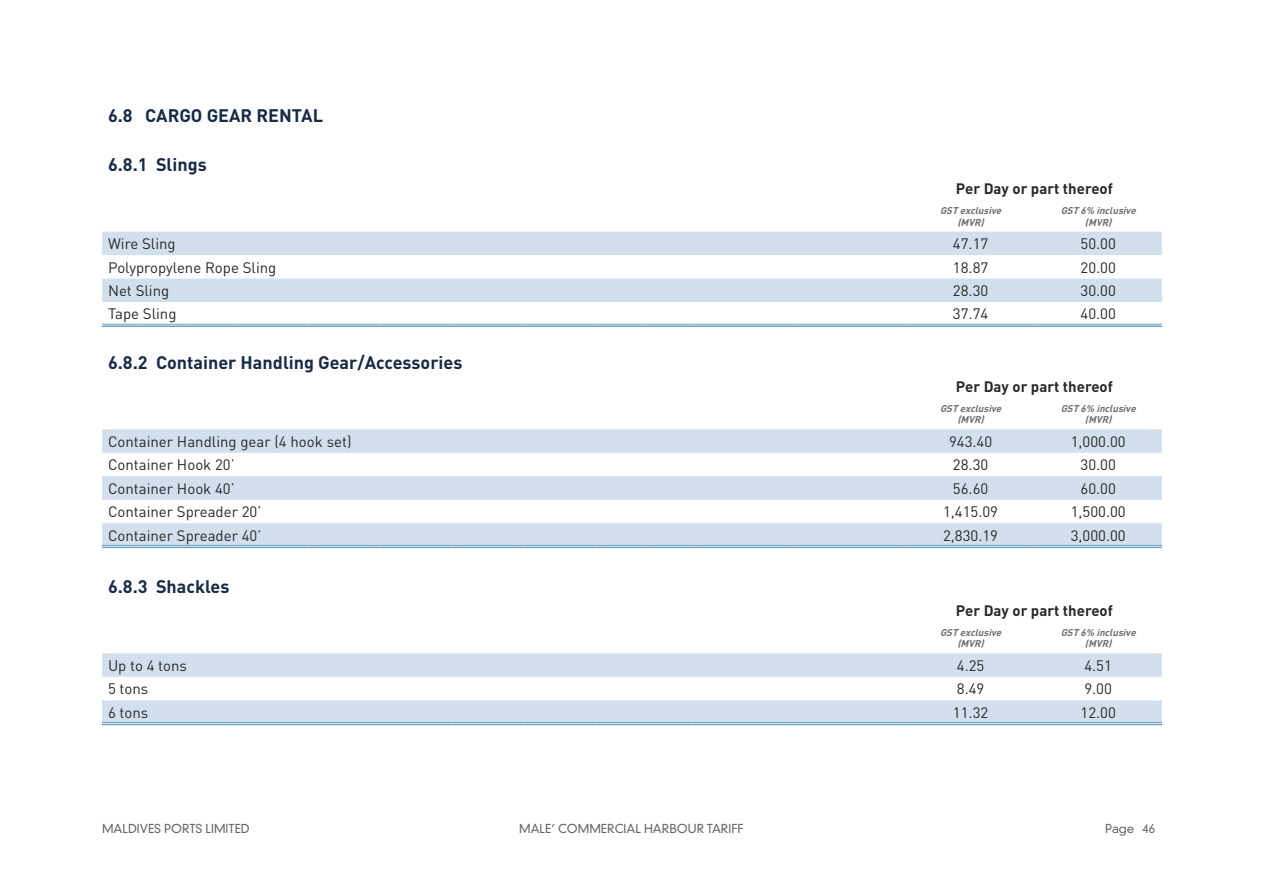
<style>
.page{position:relative;width:1263px;height:893px;background:#fff}
.page>*{position:absolute;margin:0;border:0;box-sizing:border-box;transform-origin:0 0}
.t1{font:700 18px "DIN Pro";color:#172a46}
.t2{font:15px "DIN Pro";color:#292829}
.t3{font:700 15px "DIN Pro";color:#292829}
.t4{font:300 12px "DIN Neuzeit Grotesk Std";color:#636466}
.t5{font:italic 700 9.75px/11.7px "DIN Pro";color:#6d6e71;text-align:center}
</style>
<div class="page">
<svg style="left:102px;top:232px;width:1060px;height:313px"></svg>
<hr style="left:102px;top:324px;width:39px;height:1px;background:#6ba1c1">
<hr style="left:102px;top:325px;width:39px;height:2px;background:#6ba1c1">
<hr style="left:141px;top:324px;width:44px;height:1px;background:#6ba1c1">
<hr style="left:141px;top:325px;width:44px;height:2px;background:#6ba1c1">
<hr style="left:185px;top:324px;width:51px;height:1px;background:#6ba1c1">
<hr style="left:185px;top:325px;width:51px;height:2px;background:#6ba1c1">
<hr style="left:236px;top:324px;width:72px;height:1px;background:#6ba1c1">
<hr style="left:236px;top:325px;width:72px;height:2px;background:#6ba1c1">
<hr style="left:308px;top:324px;width:72px;height:1px;background:#6ba1c1">
<hr style="left:308px;top:325px;width:72px;height:2px;background:#6ba1c1">
<hr style="left:380px;top:324px;width:72px;height:1px;background:#6ba1c1">
<hr style="left:380px;top:325px;width:72px;height:2px;background:#6ba1c1">
<hr style="left:452px;top:324px;width:72px;height:1px;background:#6ba1c1">
<hr style="left:452px;top:325px;width:72px;height:2px;background:#6ba1c1">
<hr style="left:524px;top:324px;width:72px;height:1px;background:#6ba1c1">
<hr style="left:524px;top:325px;width:72px;height:2px;background:#6ba1c1">
<hr style="left:596px;top:324px;width:50px;height:1px;background:#6ba1c1">
<hr style="left:596px;top:325px;width:50px;height:2px;background:#6ba1c1">
<hr style="left:646px;top:324px;width:46px;height:1px;background:#6ba1c1">
<hr style="left:646px;top:325px;width:46px;height:2px;background:#6ba1c1">
<hr style="left:692px;top:324px;width:107px;height:1px;background:#6ba1c1">
<hr style="left:692px;top:325px;width:107px;height:2px;background:#6ba1c1">
<hr style="left:799px;top:324px;width:108px;height:1px;background:#6ba1c1">
<hr style="left:799px;top:325px;width:108px;height:2px;background:#6ba1c1">
<hr style="left:907px;top:324px;width:127px;height:1px;background:#6ba1c1">
<hr style="left:907px;top:325px;width:127px;height:2px;background:#6ba1c1">
<hr style="left:1034px;top:324px;width:128px;height:1px;background:#6ba1c1">
<hr style="left:1034px;top:325px;width:128px;height:2px;background:#6ba1c1">
<hr style="left:102px;top:545px;width:39px;height:1px;background:#6ba1c1">
<hr style="left:102px;top:547px;width:39px;height:1px;background:#6ba1c1">
<hr style="left:141px;top:545px;width:44px;height:1px;background:#6ba1c1">
<hr style="left:141px;top:547px;width:44px;height:1px;background:#6ba1c1">
<hr style="left:185px;top:545px;width:51px;height:1px;background:#6ba1c1">
<hr style="left:185px;top:547px;width:51px;height:1px;background:#6ba1c1">
<hr style="left:236px;top:545px;width:72px;height:1px;background:#6ba1c1">
<hr style="left:236px;top:547px;width:72px;height:1px;background:#6ba1c1">
<hr style="left:308px;top:545px;width:72px;height:1px;background:#6ba1c1">
<hr style="left:308px;top:547px;width:72px;height:1px;background:#6ba1c1">
<hr style="left:380px;top:545px;width:72px;height:1px;background:#6ba1c1">
<hr style="left:380px;top:547px;width:72px;height:1px;background:#6ba1c1">
<hr style="left:452px;top:545px;width:72px;height:1px;background:#6ba1c1">
<hr style="left:452px;top:547px;width:72px;height:1px;background:#6ba1c1">
<hr style="left:524px;top:545px;width:72px;height:1px;background:#6ba1c1">
<hr style="left:524px;top:547px;width:72px;height:1px;background:#6ba1c1">
<hr style="left:596px;top:545px;width:50px;height:1px;background:#6ba1c1">
<hr style="left:596px;top:547px;width:50px;height:1px;background:#6ba1c1">
<hr style="left:646px;top:545px;width:46px;height:1px;background:#6ba1c1">
<hr style="left:646px;top:547px;width:46px;height:1px;background:#6ba1c1">
<hr style="left:692px;top:545px;width:107px;height:1px;background:#6ba1c1">
<hr style="left:692px;top:547px;width:107px;height:1px;background:#6ba1c1">
<hr style="left:799px;top:545px;width:108px;height:1px;background:#6ba1c1">
<hr style="left:799px;top:547px;width:108px;height:1px;background:#6ba1c1">
<hr style="left:907px;top:545px;width:127px;height:1px;background:#6ba1c1">
<hr style="left:907px;top:547px;width:127px;height:1px;background:#6ba1c1">
<hr style="left:1034px;top:545px;width:128px;height:1px;background:#6ba1c1">
<hr style="left:1034px;top:547px;width:128px;height:1px;background:#6ba1c1">
<svg style="left:102px;top:653px;width:1060px;height:69px;fill:#d2e0ed"></svg>
<hr style="left:102px;top:722px;width:39px;height:1px;background:#6ba1c1">
<hr style="left:102px;top:724px;width:39px;height:1px;background:#6ba1c1">
<hr style="left:141px;top:722px;width:44px;height:1px;background:#6ba1c1">
<hr style="left:141px;top:724px;width:44px;height:1px;background:#6ba1c1">
<hr style="left:185px;top:722px;width:51px;height:1px;background:#6ba1c1">
<hr style="left:185px;top:724px;width:51px;height:1px;background:#6ba1c1">
<hr style="left:236px;top:722px;width:72px;height:1px;background:#6ba1c1">
<hr style="left:236px;top:724px;width:72px;height:1px;background:#6ba1c1">
<hr style="left:308px;top:722px;width:72px;height:1px;background:#6ba1c1">
<hr style="left:308px;top:724px;width:72px;height:1px;background:#6ba1c1">
<hr style="left:380px;top:722px;width:72px;height:1px;background:#6ba1c1">
<hr style="left:380px;top:724px;width:72px;height:1px;background:#6ba1c1">
<hr style="left:452px;top:722px;width:72px;height:1px;background:#6ba1c1">
<hr style="left:452px;top:724px;width:72px;height:1px;background:#6ba1c1">
<hr style="left:524px;top:722px;width:72px;height:1px;background:#6ba1c1">
<hr style="left:524px;top:724px;width:72px;height:1px;background:#6ba1c1">
<hr style="left:596px;top:722px;width:50px;height:1px;background:#6ba1c1">
<hr style="left:596px;top:724px;width:50px;height:1px;background:#6ba1c1">
<hr style="left:646px;top:722px;width:46px;height:1px;background:#6ba1c1">
<hr style="left:646px;top:724px;width:46px;height:1px;background:#6ba1c1">
<hr style="left:692px;top:722px;width:107px;height:1px;background:#6ba1c1">
<hr style="left:692px;top:724px;width:107px;height:1px;background:#6ba1c1">
<hr style="left:799px;top:722px;width:108px;height:1px;background:#6ba1c1">
<hr style="left:799px;top:724px;width:108px;height:1px;background:#6ba1c1">
<hr style="left:907px;top:722px;width:127px;height:1px;background:#6ba1c1">
<hr style="left:907px;top:724px;width:127px;height:1px;background:#6ba1c1">
<hr style="left:1034px;top:722px;width:128px;height:1px;background:#6ba1c1">
<hr style="left:1034px;top:724px;width:128px;height:1px;background:#6ba1c1">
<p class="t1" style="left:108px;top:103px;width:216px">6.8 CARGO GEAR RENTAL</p>
<p class="t1" style="left:108px;top:152px;width:100px">6.8.1 Slings</p>
<p class="t3" style="left:956px;top:179px;width:158px">Per Day or part thereof</p>
<p class="t5" style="left:940px;top:204px;width:66px">GSTexclusive (MVR)</p>
<p class="t5" style="left:1061px;top:204px;width:80px">GST6% inclusive (MVR)</p>
<p class="t2" style="left:108px;top:233px;width:69px">Wire Sling</p>
<p class="t2" style="left:953px;top:233px;width:37px">47.17</p>
<p class="t2" style="left:1080px;top:233px;width:37px">50.00</p>
<p class="t2" style="left:108px;top:257px;width:170px">Polypropylene Rope Sling</p>
<p class="t2" style="left:953px;top:257px;width:37px">18.87</p>
<p class="t2" style="left:1080px;top:257px;width:37px">20.00</p>
<p class="t2" style="left:108px;top:280px;width:63px">Net Sling</p>
<p class="t2" style="left:953px;top:280px;width:37px">28.30</p>
<p class="t2" style="left:1080px;top:280px;width:37px">30.00</p>
<p class="t2" style="left:108px;top:304px;width:70px">Tape Sling</p>
<p class="t2" style="left:953px;top:304px;width:37px">37.74</p>
<p class="t2" style="left:1080px;top:304px;width:37px">40.00</p>
<p class="t1" style="left:108px;top:350px;width:356px">6.8.2 Container Handling Gear/Accessories</p>
<p class="t3" style="left:956px;top:377px;width:158px">Per Day or part thereof</p>
<p class="t5" style="left:940px;top:402px;width:66px">GSTexclusive (MVR)</p>
<p class="t5" style="left:1061px;top:402px;width:80px">GST6% inclusive (MVR)</p>
<p class="t2" style="left:108px;top:431px;width:245px">Container Handling gear (4 hook set)</p>
<p class="t2" style="left:949px;top:431px;width:45px">943.40</p>
<p class="t2" style="left:1071px;top:431px;width:56px">1,000.00</p>
<p class="t2" style="left:108px;top:455px;width:128px">Container Hook 20’</p>
<p class="t2" style="left:953px;top:455px;width:37px">28.30</p>
<p class="t2" style="left:1080px;top:455px;width:37px">30.00</p>
<p class="t2" style="left:108px;top:478px;width:128px">Container Hook 40’</p>
<p class="t2" style="left:953px;top:478px;width:37px">56.60</p>
<p class="t2" style="left:1080px;top:478px;width:37px">60.00</p>
<p class="t2" style="left:108px;top:502px;width:155px">Container Spreader 20’</p>
<p class="t2" style="left:943px;top:502px;width:56px">1,415.09</p>
<p class="t2" style="left:1071px;top:502px;width:56px">1,500.00</p>
<p class="t2" style="left:108px;top:525px;width:155px">Container Spreader 40’</p>
<p class="t2" style="left:943px;top:525px;width:56px">2,830.19</p>
<p class="t2" style="left:1071px;top:525px;width:56px">3,000.00</p>
<p class="t1" style="left:108px;top:574px;width:123px">6.8.3 Shackles</p>
<p class="t3" style="left:956px;top:601px;width:158px">Per Day or part thereof</p>
<p class="t5" style="left:940px;top:626px;width:66px">GSTexclusive (MVR)</p>
<p class="t5" style="left:1061px;top:626px;width:80px">GST6% inclusive (MVR)</p>
<p class="t2" style="left:108px;top:655px;width:80px">Up to 4 tons</p>
<p class="t2" style="left:957px;top:655px;width:29px">4.25</p>
<p class="t2" style="left:1084px;top:655px;width:29px">4.51</p>
<p class="t2" style="left:108px;top:679px;width:42px">5 tons</p>
<p class="t2" style="left:957px;top:679px;width:29px">8.49</p>
<p class="t2" style="left:1084px;top:679px;width:29px">9.00</p>
<p class="t2" style="left:108px;top:702px;width:42px">6 tons</p>
<p class="t2" style="left:953px;top:702px;width:37px">11.32</p>
<p class="t2" style="left:1080px;top:702px;width:37px">12.00</p>
<p class="t4" style="left:102px;top:821px;width:149px">MALDIVES PORTS LIMITED</p>
<p class="t4" style="left:519px;top:821px;width:226px">MALE’ COMMERCIAL HARBOUR TARIFF</p>
<p class="t4" style="left:1105px;top:821px;width:51px">Page 46</p>
</div>
